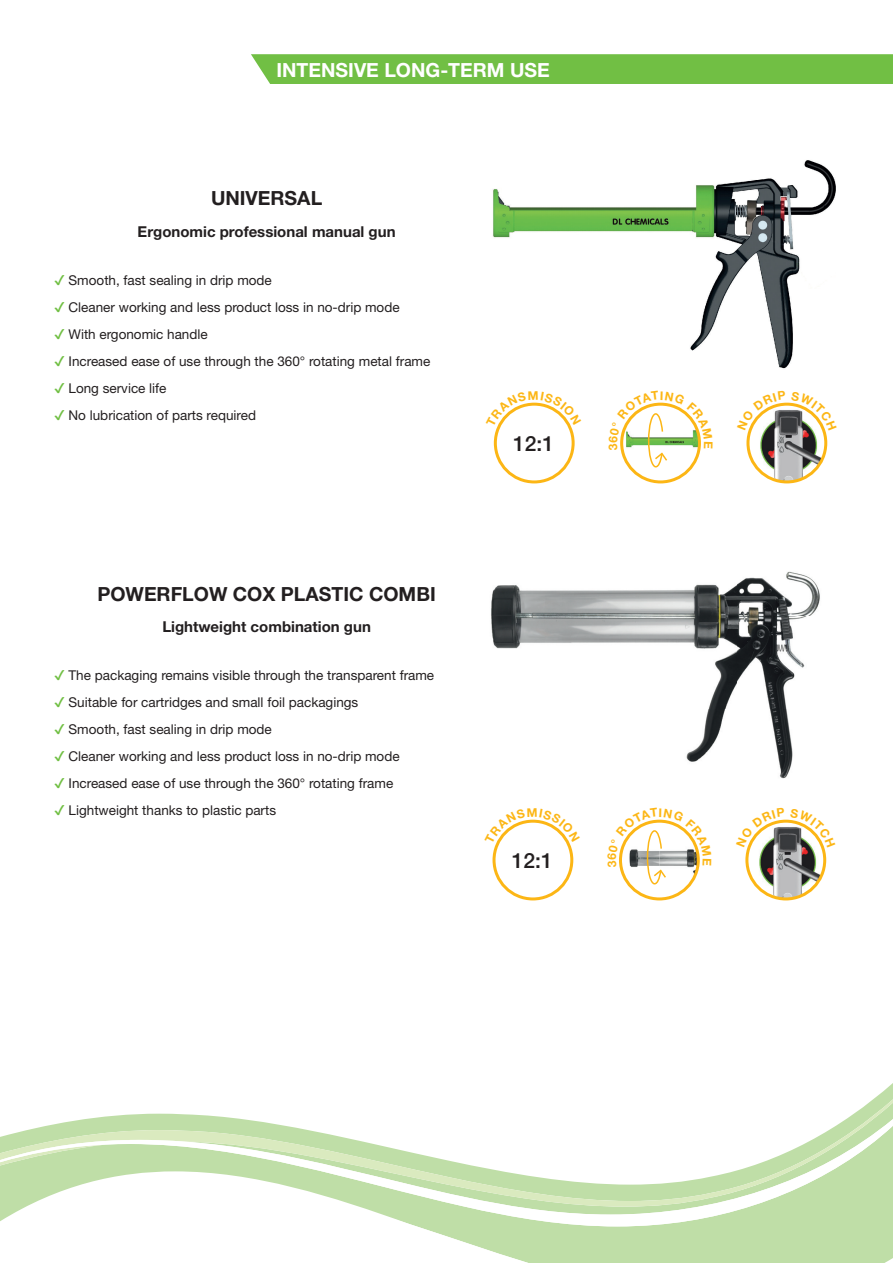
<style>
.page{position:relative;width:893px;height:1263px;background:#fff}
.page>*{position:absolute;margin:0;border:0;box-sizing:border-box;transform-origin:0 0}
.t1{font:500 21px "Helvetica Neue LT Std";color:#231f20}
.t2{font:700 19.5px "Helvetica Neue LT Std";color:#231f20}
.t3{font:700 19.5px "Helvetica Neue LT Std";color:#fff}
.t4{font:700 15px "Helvetica Neue LT Std";color:#231f20}
.t5{font:13.5px "Helvetica Neue LT Std";color:#231f20}
.s1{color:#71bf44}
</style>
<div class="page">
<div style="left:251px;top:54px;width:642px;height:30px;background:#71bf44"></div>
<img style="left:491px;top:571px;width:329px;height:208px">
<svg style="left:528px;top:1083px;width:365px;height:180px;fill:#bfdea7"></svg>
<svg style="left:87px;top:1099px;width:806px;height:20px"></svg>
<svg style="left:416px;top:1226px;width:112px;height:37px"></svg>
<svg style="left:0;top:1119px;width:893px;height:107px"></svg>
<img style="left:492px;top:160px;width:344px;height:209px">
<div style="left:492px;top:820px;width:81px;height:80px;border:3px solid #fcb615;border-radius:50%"></div>
<img style="left:627px;top:885px;width:64px;height:14px">
<svg style="left:747px;top:821px;width:78px;height:78px"></svg>
<img style="left:750px;top:847px;width:36px;height:52px">
<div style="left:745px;top:820px;width:81px;height:80px;border:3px solid #fcb615;border-radius:50%"></div>
<div style="left:494px;top:403px;width:81px;height:80px;border:3px solid #fcb615;border-radius:50%"></div>
<img style="left:629px;top:468px;width:64px;height:14px">
<svg style="left:748px;top:404px;width:78px;height:78px"></svg>
<div style="left:746px;top:403px;width:81px;height:80px;border:3px solid #fcb615;border-radius:50%"></div>
<svg style="left:496px;top:819px;width:74px;height:25px"></svg>
<svg style="left:619px;top:819px;width:81px;height:66px"></svg>
<svg style="left:747px;top:819px;width:77px;height:28px"></svg>
<svg style="left:497px;top:402px;width:75px;height:25px"></svg>
<svg style="left:620px;top:402px;width:81px;height:66px"></svg>
<svg style="left:748px;top:402px;width:78px;height:29px"></svg>
<h2 class="t3" style="left:276px;top:58px;width:275px">INTENSIVE LONG-TERM USE</h2>
<h2 class="t2" style="left:211px;top:186px;width:113px">UNIVERSAL</h2>
<p class="t4" style="left:138px;top:222px;width:259px">Ergonomic professional manual gun</p>
<p class="t5" style="left:54px;top:272px;width:219px"><span class="s1">✔</span> Smooth, fast sealing in drip mode</p>
<p class="t5" style="left:54px;top:299px;width:347px"><span class="s1">✔</span> Cleaner working and less product loss in no-drip mode</p>
<p class="t5" style="left:54px;top:326px;width:155px"><span class="s1">✔</span> With ergonomic handle</p>
<p class="t5" style="left:54px;top:353px;width:378px"><span class="s1">✔</span> Increased ease of use through the 360° rotating metal frame</p>
<p class="t5" style="left:54px;top:380px;width:114px"><span class="s1">✔</span> Long service life</p>
<p class="t5" style="left:54px;top:407px;width:204px"><span class="s1">✔</span> No lubrication of parts required</p>
<h2 class="t2" style="left:97px;top:582px;width:340px">POWERFLOW COX PLASTIC COMBI</h2>
<p class="t4" style="left:162px;top:618px;width:210px">Lightweight combination gun</p>
<p class="t5" style="left:54px;top:667px;width:382px"><span class="s1">✔</span> The packaging remains visible through the transparent frame</p>
<p class="t5" style="left:54px;top:694px;width:306px"><span class="s1">✔</span> Suitable for cartridges and small foil packagings</p>
<p class="t5" style="left:54px;top:721px;width:219px"><span class="s1">✔</span> Smooth, fast sealing in drip mode</p>
<p class="t5" style="left:54px;top:748px;width:347px"><span class="s1">✔</span> Cleaner working and less product loss in no-drip mode</p>
<p class="t5" style="left:54px;top:775px;width:341px"><span class="s1">✔</span> Increased ease of use through the 360° rotating frame</p>
<p class="t5" style="left:54px;top:802px;width:224px"><span class="s1">✔</span> Lightweight thanks to plastic parts</p>
<h1 class="t1" style="left:513px;top:431px;width:42px">12:1</h1>
<h1 class="t1" style="left:512px;top:847px;width:42px">12:1</h1>
</div>
